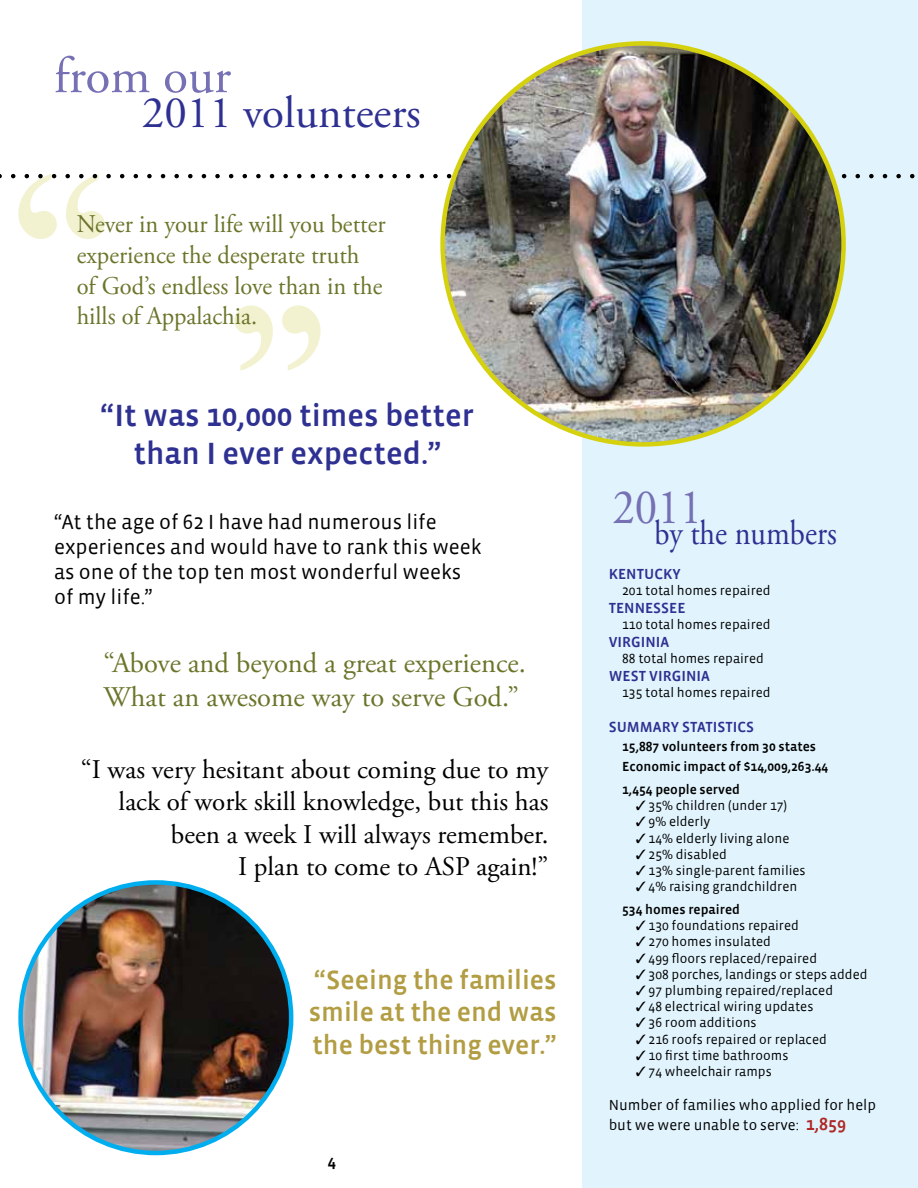
<style>
.page{position:relative;width:918px;height:1188px;background:#fff}
.page>*{position:absolute;margin:0;border:0;box-sizing:border-box;transform-origin:0 0}
.t1{font:51px "Adobe Garamond Pro";color:#7670b4}
.t2{font:45px "Adobe Garamond Pro";color:#2e3092}
.t3{font:34.65px "Adobe Garamond Pro";color:#2e3092;scale:.87 1}
.t4{font:31.5px/37.8px "Vista Sans Med";color:#2e3092;text-align:center}
.t5{font:28.5px/34.2px "Adobe Garamond Pro";color:#6b752a}
.t6{font:27px/32.4px "Adobe Garamond Pro";color:#000;text-align:right}
.t7{font:27px/32.4px "Vista Sans Med";color:#b29d43;text-align:justify}
.t8{font:25.5px/30.6px "Adobe Garamond Pro";color:#6b752a;scale:.96 1}
.t9{font:21px/25.2px "Vista Sans";color:#000}
.t10{font:16.5px "Vista Sans Med";color:#000}
.t11{font:15px/19.5px "Vista Sans";color:#000}
.t12{font:15px "Vista Sans Med";color:#2e3092}
.t13{font:13.5px "Vista Sans";color:#000}
.t14{font:13.5px/19.6px "Vista Sans Med";color:#000}
.s1{font-family:"Vista Sans Med";font-size:18px;color:#ae2825}
</style>
<div class="page">
<div style="left:582px;top:0;width:336px;height:1188px;background:#e1f4fd"></div>
<svg style="left:234px;top:305px;width:87px;height:66px"></svg>
<svg style="left:0;top:174px;width:915px;height:65px"></svg>
<img style="left:443px;top:43px;width:401px;height:401px;border-radius:200px">
<img style="left:21px;top:882px;width:270px;height:271px;border-radius:135px">
<h1 class="t1" style="left:54px;top:45px;width:178px">from our</h1>
<h2 class="t2" style="left:142px;top:85px;width:280px">2011 volunteers</h2>
<h3 class="t8" style="left:77px;top:210px;width:323px">Never in your life will you better experience the desperate truth of God’s endless love than in the hills of Appalachia.</h3>
<h3 class="t4" style="left:100px;top:398px;width:375px">“It was 10,000 times better than I ever expected.”</h3>
<h3 class="t9" style="left:54px;top:509px;width:429px">“At the age of 62 I have had numerous life experiences and would have to rank this week as one of the top ten most wonderful weeks of my life.”</h3>
<h3 class="t5" style="left:104px;top:646px;width:424px">“Above and beyond a great experience.<br>What an awesome way to serve God.”</h3>
<h3 class="t6" style="left:81px;top:754px;width:469px">“I was very hesitant about coming due to my lack of work skill knowledge, but this has been a week I will always remember.<br>I plan to come to ASP again!”</h3>
<h3 class="t7" style="left:309px;top:964px;width:249px">“Seeing the families smile at the end was the best thing ever.”</h3>
<p class="t10" style="left:328px;top:1153px;width:10px">4</p>
<h3 class="t3" style="left:612px;top:512px;width:259px"><sup>2011</sup>by the numbers</h3>
<p class="t12" style="left:609px;top:566px;width:74px">KENTUCKY</p>
<p class="t13" style="left:622px;top:583px;width:150px">201 total homes repaired</p>
<p class="t12" style="left:609px;top:600px;width:78px">TENNESSEE</p>
<p class="t13" style="left:622px;top:618px;width:150px">110 total homes repaired</p>
<p class="t12" style="left:609px;top:634px;width:62px">VIRGINIA</p>
<p class="t13" style="left:622px;top:652px;width:143px">88 total homes repaired</p>
<p class="t12" style="left:609px;top:668px;width:103px">WEST VIRGINIA</p>
<p class="t13" style="left:622px;top:686px;width:150px">135 total homes repaired</p>
<p class="t12" style="left:609px;top:719px;width:147px">SUMMARY STATISTICS</p>
<p class="t14" style="left:622px;top:737px;width:208px">15,887 volunteers from 30 states<br>Economic impact of $14,009,263.44</p>
<p class="t14" style="left:622px;top:780px;width:119px">1,454 people served</p>
<p class="t13" style="left:636px;top:799px;width:153px">✓ 35% children (under 17)</p>
<p class="t13" style="left:636px;top:815px;width:76px">✓ 9% elderly</p>
<p class="t13" style="left:636px;top:831px;width:155px">✓ 14% elderly living alone</p>
<p class="t13" style="left:636px;top:847px;width:93px">✓ 25% disabled</p>
<p class="t13" style="left:636px;top:863px;width:172px">✓ 13% single-parent families</p>
<p class="t13" style="left:636px;top:880px;width:163px">✓ 4% raising grandchildren</p>
<p class="t14" style="left:622px;top:900px;width:119px">534 homes repaired</p>
<p class="t13" style="left:636px;top:919px;width:165px">✓ 130 foundations repaired</p>
<p class="t13" style="left:636px;top:935px;width:137px">✓ 270 homes insulated</p>
<p class="t13" style="left:636px;top:951px;width:183px">✓ 499 floors replaced/repaired</p>
<p class="t13" style="left:636px;top:967px;width:233px">✓ 308 porches, landings or steps added</p>
<p class="t13" style="left:636px;top:984px;width:199px">✓ 97 plumbing repaired/replaced</p>
<p class="t13" style="left:636px;top:1000px;width:179px">✓ 48 electrical wiring updates</p>
<p class="t13" style="left:636px;top:1016px;width:122px">✓ 36 room additions</p>
<p class="t13" style="left:636px;top:1032px;width:193px">✓ 216 roofs repaired or replaced</p>
<p class="t13" style="left:636px;top:1048px;width:154px">✓ 10 first time bathrooms</p>
<p class="t13" style="left:636px;top:1065px;width:138px">✓ 74 wheelchair ramps</p>
<p class="t11" style="left:609px;top:1096px;width:269px">Number of families who applied for help but we were unable to serve: <span class="s1">1,859</span></p>
</div>
